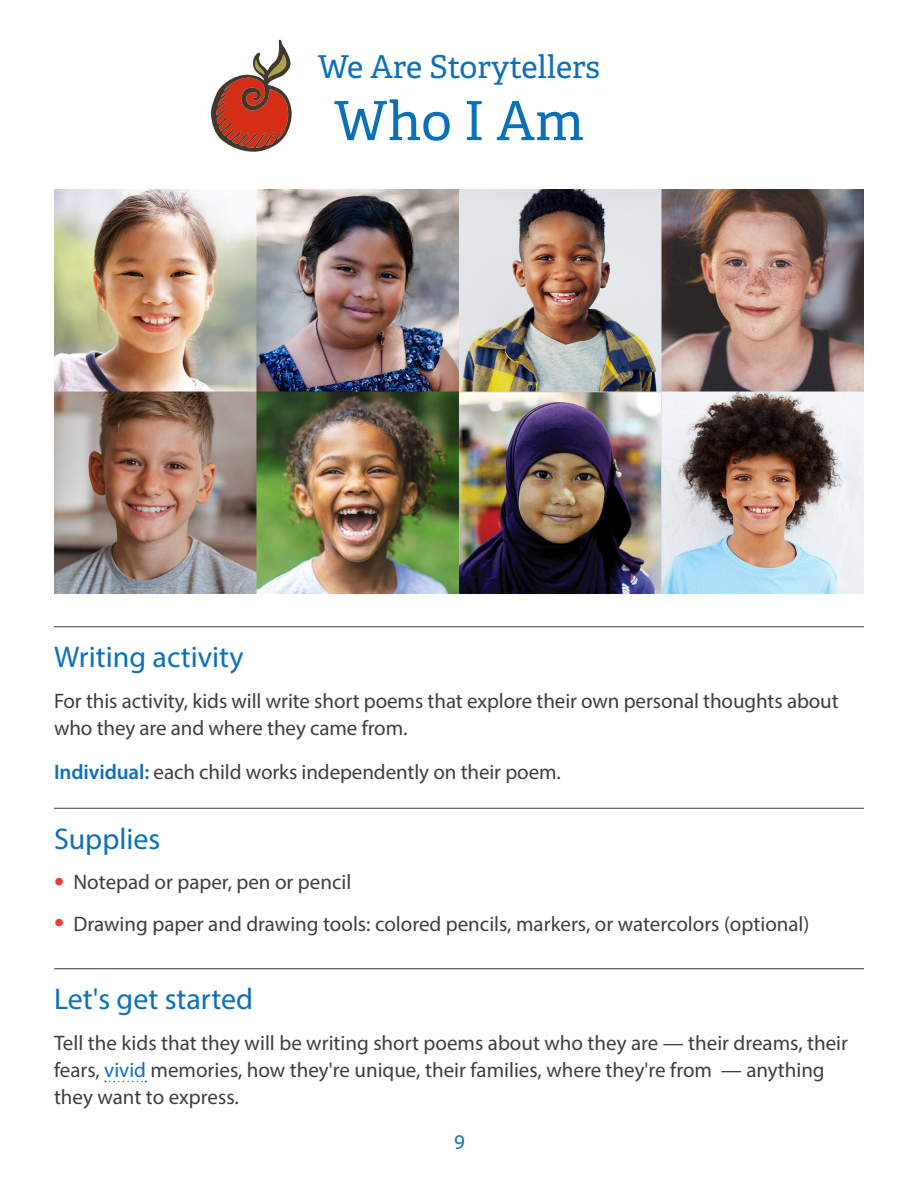
<style>
.page{position:relative;width:918px;height:1188px;background:#fff}
.page>*{position:absolute;margin:0;border:0;box-sizing:border-box;transform-origin:0 0}
.t1{font:54px "Adelle PE";color:#0c70b9}
.t2{font:31.5px "Adelle PE";color:#0c70b9}
.Subhead_with_rule_ab{font:30px "Myriad Pro";color:#0c70b9}
.t3{font:21px/27px "Myriad Pro";color:#3e3e3f}
.t4{font:21px "Myriad Pro";color:#0c70b9}
.s1{font-weight:600;color:#0c70b9}
.s2{font-size:36px;color:#ea3d2f}
.s3{color:#0c70b9}
</style>
<div class="page">
<hr style="left:54px;top:626px;width:810px;height:1px;background:#3e3e3f">
<hr style="left:54px;top:808px;width:810px;height:1px;background:#3e3e3f">
<hr style="left:54px;top:968px;width:810px;height:1px;background:#3e3e3f">
<svg style="left:105px;top:1081px;width:41px;height:1px"></svg>
<svg style="left:211px;top:40px;width:81px;height:112px"></svg>
<img style="left:54px;top:189px;width:810px;height:405px">
<p class="t2" style="left:318px;top:44px;width:284px">We Are Storytellers</p>
<p class="t1" style="left:334px;top:82px;width:252px">Who I Am</p>
<p class="Subhead_with_rule_ab" style="left:54px;top:639px;width:191px">Writing activity</p>
<p class="t3" style="left:54px;top:687px;width:786px">For this activity, kids will write short poems that explore their own personal thoughts about who they are and where they came from.</p>
<p class="t3" style="left:54px;top:758px;width:508px"><span class="s1">Individual:</span> each child works independently on their poem.</p>
<p class="Subhead_with_rule_ab" style="left:54px;top:820px;width:108px">Supplies</p>
<p class="t3" style="left:54px;top:869px;width:299px"><span class="s2">•</span> Notepad or paper, pen or pencil</p>
<p class="t3" style="left:54px;top:910px;width:757px"><span class="s2">•</span> Drawing paper and drawing tools: colored pencils, markers, or watercolors (optional)</p>
<p class="Subhead_with_rule_ab" style="left:54px;top:981px;width:201px">Let's get started</p>
<p class="t3" style="left:54px;top:1029px;width:796px">Tell the kids that they will be writing short poems about who they are — their dreams, their fears, <span class="s3">vivid</span> memories, how they're unique, their families, where they're from — anything they want to express.</p>
<p class="t4" style="left:454px;top:1129px;width:12px">9</p>
</div>
